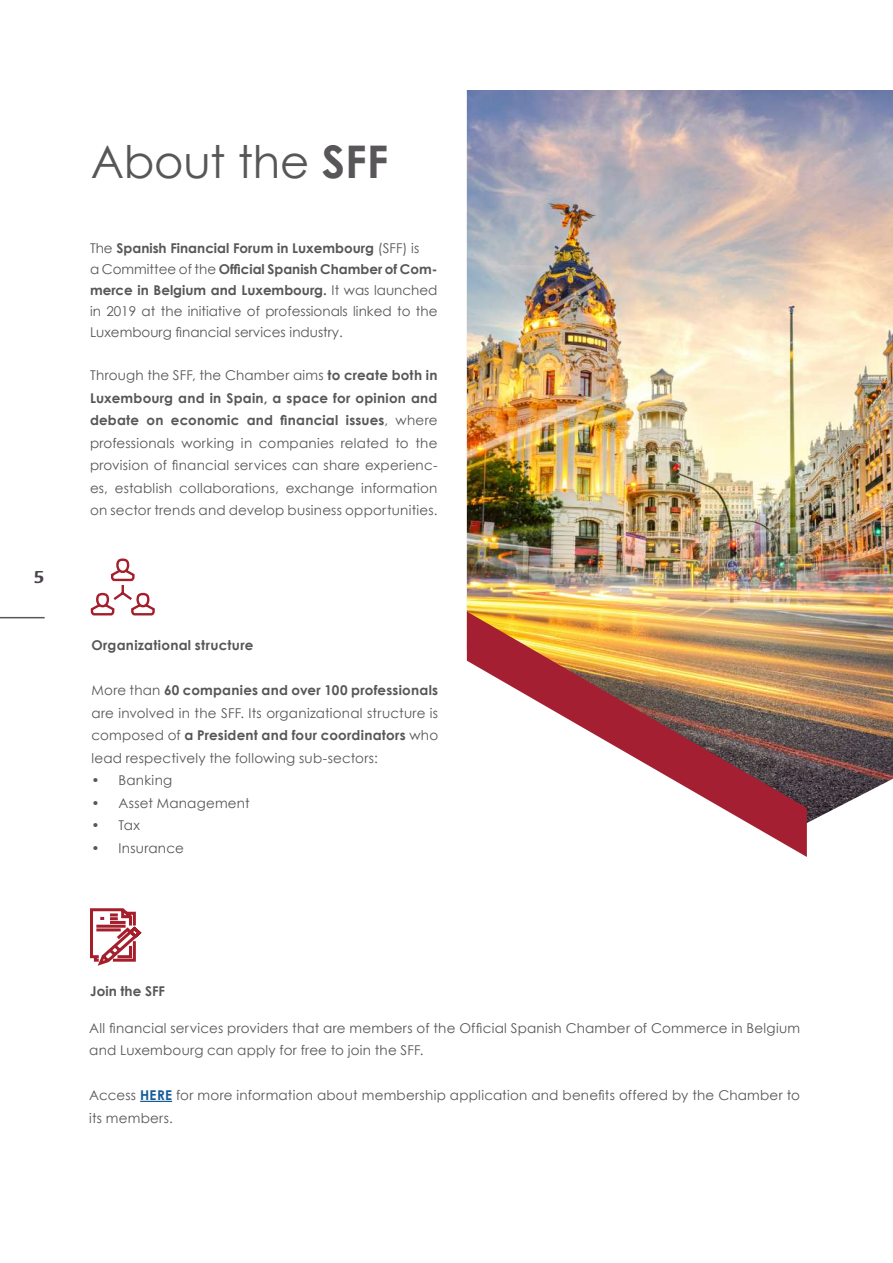
<style>
.page{position:relative;width:893px;height:1263px;background:#fff}
.page>*{position:absolute;margin:0;border:0;box-sizing:border-box;transform-origin:0 0}
.t1{font:45px "Century Gothic";letter-spacing:-.005em;color:#585658}
.t2{font:700 18px "Kefa";color:#4c434c}
.t3{font:13.5px/22.5px "Century Gothic";letter-spacing:.015em;color:#585658}
.t4{font:700 13.5px "Century Gothic";letter-spacing:.02em;color:#585658}
.t5{font:700 13.5px "Century Gothic";color:#585658}
.s1{font-weight:700}
.s2{font-weight:700;color:#165b9a}
</style>
<div class="page">
<img style="left:467px;top:90px;width:426px;height:733px">
<img style="left:467px;top:611px;width:340px;height:246px">
<hr style="left:0;top:617px;width:45px;height:1px;background:#58585a">
<hr style="left:140px;top:1101px;width:32px;height:1px;background:#165b9a">
<svg style="left:90px;top:908px;width:52px;height:58px"></svg>
<svg style="left:90px;top:558px;width:65px;height:58px"></svg>
<h2 class="t2" style="left:33px;top:564px;width:13px">5</h2>
<h1 class="t1" style="left:91px;top:134px;width:299px">About the <span class="s1">SFF</span></h1>
<p class="t3" style="left:90px;top:237px;width:349px;line-height:21.1px">The <span class="s1">Spanish Financial Forum in Luxembourg</span> (SFF) is<br>a Committee of the <span class="s1">Official Spanish Chamber of Com&shy;merce in Belgium and Luxembourg.</span> It was launched in 2019 at the initiative of professionals linked to the Luxembourg financial services industry.</p>
<p class="t3" style="left:90px;top:364px;width:349px;text-align:justify">Through the SFF, the Chamber aims <span class="s1">to create both in Luxembourg and in Spain, a space for opinion and debate on economic and financial issues</span>, where professionals working in companies related to the provision of financial services can share experienc&shy;es, establish collaborations, exchange information on sector trends and develop business opportunities.</p>
<p class="t4" style="left:91px;top:637px;width:163px">Organizational structure</p>
<p class="t3" style="left:91px;top:679px;width:348px;text-align:justify">More than <span class="s1">60 companies and over 100 professionals </span>are involved in the SFF. Its organizational structure is composed of <span class="s1">a President and four coordinators</span> who lead respectively the following sub-sectors:</p>
<p class="t3" style="left:91px;top:769px;width:82px">• Banking</p>
<p class="t3" style="left:91px;top:791px;width:160px">• Asset Management</p>
<p class="t3" style="left:91px;top:814px;width:50px">• Tax</p>
<p class="t3" style="left:91px;top:836px;width:94px">• Insurance</p>
<p class="t5" style="left:90px;top:983px;width:76px">Join the SFF</p>
<p class="t3" style="left:89px;top:1016px;width:712px">All financial services providers that are members of the Official Spanish Chamber of Commerce in Belgium and Luxembourg can apply for free to join the SFF.</p>
<p class="t3" style="left:89px;top:1084px;width:712px">Access <span class="s2">HERE</span> for more information about membership application and benefits offered by the Chamber to its members.</p>
</div>
